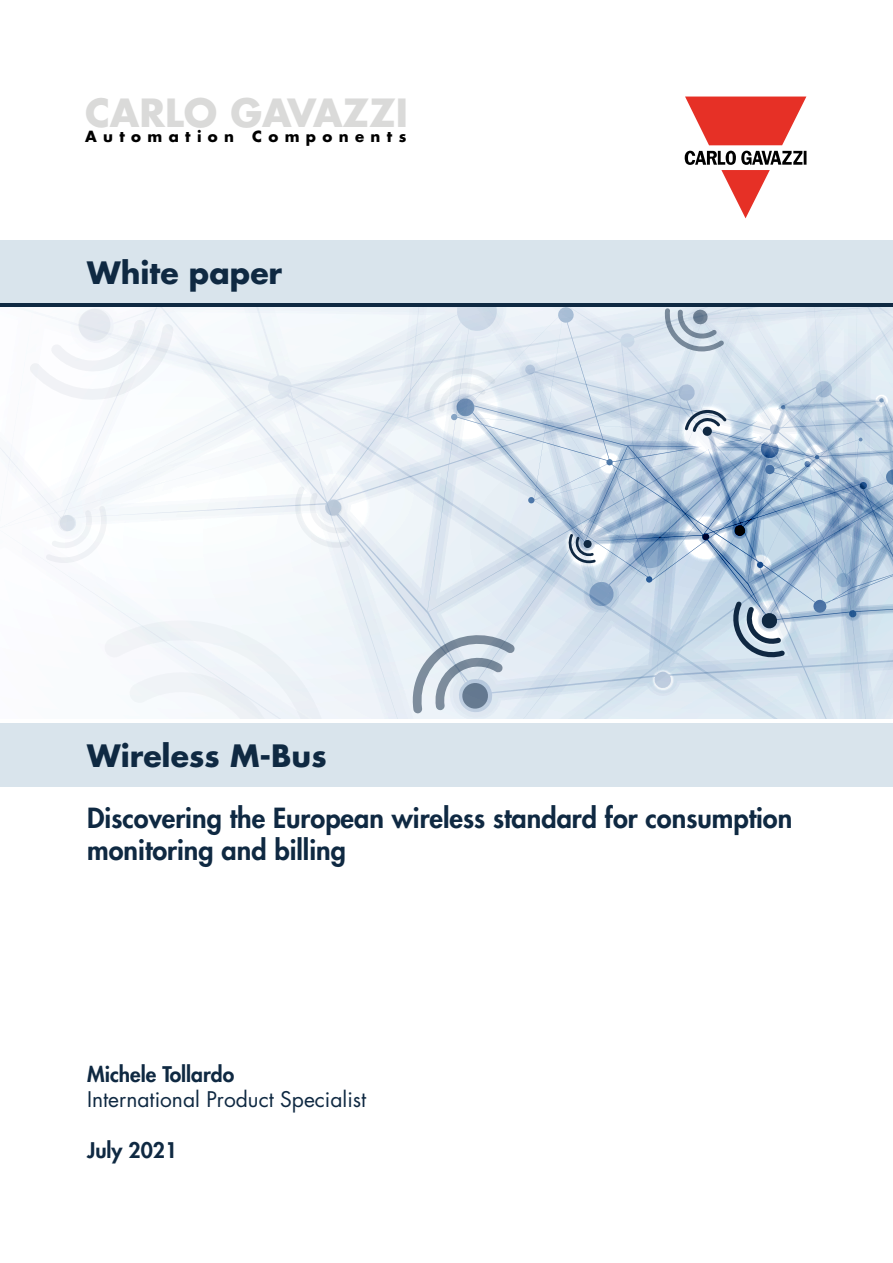
<style>
.page{position:relative;width:893px;height:1263px;background:#fff}
.page>*{position:absolute;margin:0;border:0;box-sizing:border-box;transform-origin:0 0}
.t1{font:700 37.8px "Futura Std";color:#dadad9}
.t2{font:700 30px "Futura Std";color:#0f2942}
.t3{font:800 27px/32.4px "Futura Std";color:#0f2942}
.t4{font:21px "Futura Std";color:#0f2942}
.t5{font:800 21px "Futura Std";color:#0f2942}
.t6{font:700 15px "Futura Std";letter-spacing:.425em;color:#000}
</style>
<div class="page">
<div style="left:0;top:240px;width:893px;height:63px;background:#d9e4ec"></div>
<svg style="left:685px;top:97px;width:121px;height:48px"></svg>
<svg style="left:685px;top:151px;width:121px;height:67px"></svg>
<hr style="left:0;top:303px;width:893px;height:4px;background:#0f2942">
<div style="left:0;top:723px;width:893px;height:64px;background:#d9e4ec"></div>
<svg style="left:0;top:307px;width:893px;height:411px"></svg>
<svg style="left:731px;top:592px;width:68px;height:66px;background:#a3b5c6"></svg>
<svg style="left:558px;top:515px;width:60px;height:58px;background:#b5c6d7"></svg>
<svg style="left:665px;top:308px;width:59px;height:43px;background:#b8c5d2"></svg>
<svg style="left:413px;top:635px;width:102px;height:78px;background:#bcc8d4"></svg>
<svg style="left:46px;top:506px;width:61px;height:57px"></svg>
<svg style="left:30px;top:309px;width:143px;height:91px"></svg>
<svg style="left:290px;top:464px;width:87px;height:85px"></svg>
<svg style="left:422px;top:365px;width:86px;height:84px"></svg>
<svg style="left:672px;top:392px;width:221px;height:192px;background:#adc3d9"></svg>
<div style="left:105px;top:620px;width:226px;height:98px;background:#f1f5fb"></div>
<h1 class="t1" style="left:85px;top:88px;width:325px">CARLO GAVAZZI</h1>
<p class="t6" style="left:85px;top:126px;width:323px">Automation Components</p>
<p class="t2" style="left:87px;top:253px;width:197px">White paper</p>
<p class="t2" style="left:87px;top:736px;width:241px">Wireless M-Bus</p>
<p class="t3" style="left:87px;top:801px;width:707px">Discovering the European wireless standard for consumption monitoring and billing</p>
<p class="t5" style="left:87px;top:1061px;width:149px">Michele Tollardo</p>
<p class="t4" style="left:87px;top:1086px;width:281px">International Product Specialist</p>
<p class="t5" style="left:87px;top:1137px;width:91px">July 2021</p>
</div>
